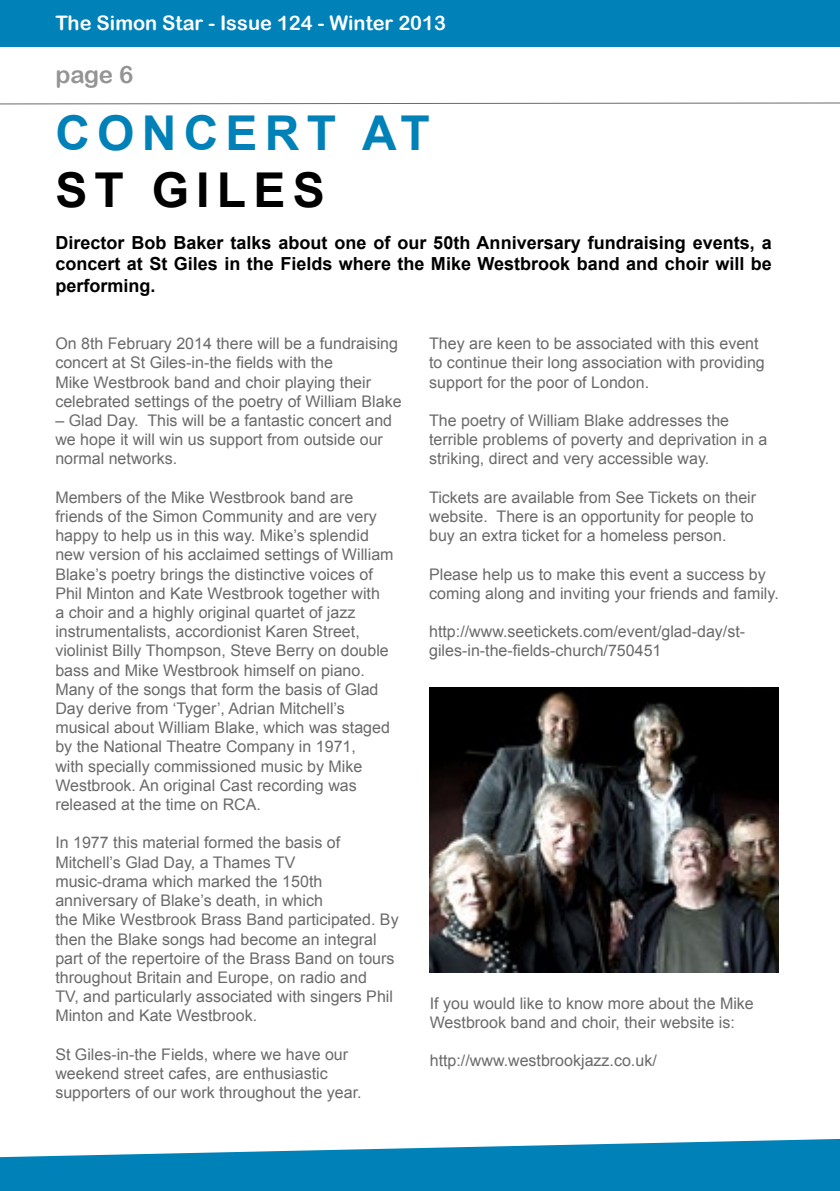
<style>
.page{position:relative;width:840px;height:1191px;background:#fff}
.page>*{position:absolute;margin:0;border:0;box-sizing:border-box;transform-origin:0 0}
.t1{font:700 48px "Arial";letter-spacing:.15em;color:#0081b8}
.t2{font:700 48px "Arial";letter-spacing:.15em;color:#000}
.t3{font:24px "Arial Rounded MT Bold";color:#949494}
.t4{font:20px "Arial Rounded MT Bold";color:#fff}
.t5{font:700 18px/21.6px "Arial";color:#000;text-align:justify}
.t6{font:16px/19.2px "Arial";color:#6a6a6a}
</style>
<div class="page">
<svg style="left:0;top:1139px;width:839px;height:52px;fill:#0081b8"></svg>
<div style="left:0;top:0;width:839px;height:46px;background:#0081b8"></div>
<svg style="left:0;top:102px;width:839px;height:2px"></svg>
<img style="left:429px;top:687px;width:349px;height:285px">
<p class="t4" style="left:55px;top:11px;width:392px">The Simon Star - Issue 124 - Winter 2013</p>
<h2 class="t3" style="left:55px;top:60px;width:79px">page 6</h2>
<h1 class="t1" style="left:55px;top:101px;width:376px">CONCERT AT</h1>
<h1 class="t2" style="left:55px;top:158px;width:271px">ST GILES</h1>
<p class="t5" style="left:55px;top:232px;width:717px">Director Bob Baker talks about one of our 50th Anniversary fundraising events, a concert at St Giles in the Fields where the Mike Westbrook band and choir will be performing.</p>
<p class="t6" style="left:55px;top:334px;width:347px">On 8th February 2014 there will be a fundraising concert at St Giles-in-the fields with the<br>Mike Westbrook band and choir playing their celebrated settings of the poetry of William Blake</p>
<p class="t6" style="left:55px;top:411px;width:338px">– Glad Day. This will be a fantastic concert and we hope it will win us support from outside our normal networks.</p>
<p class="t6" style="left:55px;top:488px;width:339px">Members of the Mike Westbrook band are friends of the Simon Community and are very happy to help us in this way. Mike’s splendid new version of his acclaimed settings of William Blake’s poetry brings the distinctive voices of Phil Minton and Kate Westbrook together with<br>a choir and a highly original quartet of jazz instrumentalists, accordionist Karen Street, violinist Billy Thompson, Steve Berry on double bass and Mike Westbrook himself on piano.<br>Many of the songs that form the basis of Glad Day derive from ‘Tyger’, Adrian Mitchell’s musical about William Blake, which was staged by the National Theatre Company in 1971,<br>with specially commissioned music by Mike Westbrook. An original Cast recording was released at the time on RCA.</p>
<p class="t6" style="left:55px;top:833px;width:344px">In 1977 this material formed the basis of Mitchell’s Glad Day, a Thames TV<br>music-drama which marked the 150th anniversary of Blake’s death, in which<br>the Mike Westbrook Brass Band participated. By then the Blake songs had become an integral part of the repertoire of the Brass Band on tours throughout Britain and Europe, on radio and<br>TV, and particularly associated with singers Phil Minton and Kate Westbrook.</p>
<p class="t6" style="left:55px;top:1044px;width:307px">St Giles-in-the Fields, where we have our weekend street cafes, are enthusiastic supporters of our work throughout the year.</p>
<p class="t6" style="left:429px;top:334px;width:337px">They are keen to be associated with this event to continue their long association with providing support for the poor of London.</p>
<p class="t6" style="left:429px;top:411px;width:339px">The poetry of William Blake addresses the terrible problems of poverty and deprivation in a striking, direct and very accessible way.</p>
<p class="t6" style="left:429px;top:488px;width:328px">Tickets are available from See Tickets on their website. There is an opportunity for people to buy an extra ticket for a homeless person.</p>
<p class="t6" style="left:429px;top:564px;width:351px">Please help us to make this event a success by coming along and inviting your friends and family.</p>
<p class="t6" style="left:429px;top:622px;width:317px">http://www.seetickets.com/event/glad-day/st&shy;giles-in-the-fields-church/750451</p>
<p class="t6" style="left:429px;top:993px;width:325px">If you would like to know more about the Mike<br>Westbrook band and choir, their website is:</p>
<p class="t6" style="left:429px;top:1051px;width:228px">http://www.westbrookjazz.co.uk/</p>
</div>
